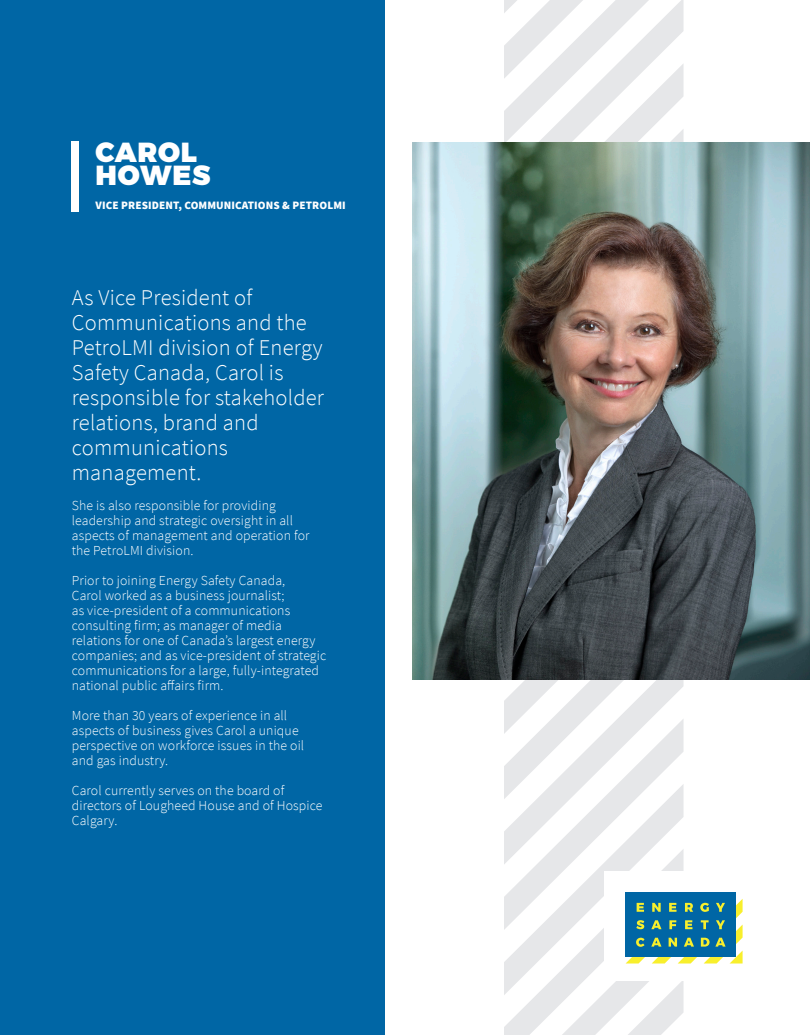
<style>
.page{position:relative;width:810px;height:1035px;background:#fff}
.page>*{position:absolute;margin:0;border:0;box-sizing:border-box;transform-origin:0 0}
.Name{font:900 27.5px "Montserrat";letter-spacing:.025em;color:#fff}
.Bio_Copy{font:300 22.5px/25px "Source Sans Pro";letter-spacing:.01em;color:#fff}
.Bio_Copy-2{font:300 13.75px/15px "Source Sans Pro";letter-spacing:.01em;color:#fff}
.t1{font:900 11.25px "Source Sans Pro";letter-spacing:.01em;color:#fff}
</style>
<div class="page">
<svg style="left:504px;top:0;width:180px;height:143px;fill:#ededef"></svg>
<svg style="left:504px;top:802px;width:180px;height:47px;fill:#e6e7e9"></svg>
<svg style="left:504px;top:736px;width:180px;height:66px;fill:#ededef"></svg>
<svg style="left:504px;top:679px;width:180px;height:57px;fill:#e7e8ea"></svg>
<svg style="left:504px;top:849px;width:180px;height:186px;fill:#ececee"></svg>
<div style="left:0;top:0;width:385px;height:1035px;background:#0066a5"></div>
<div style="left:605px;top:871px;width:108px;height:110px;background:#fff"></div>
<svg style="left:626px;top:957px;width:19px;height:7px"></svg>
<div style="left:626px;top:893px;width:110px;height:64px;background:#0066a5"></div>
<svg style="left:651px;top:899px;width:92px;height:65px"></svg>
<svg style="left:637px;top:903px;width:7px;height:9px"></svg>
<svg style="left:636px;top:920px;width:8px;height:9px"></svg>
<svg style="left:636px;top:938px;width:9px;height:9px"></svg>
<img style="left:413px;top:143px;width:397px;height:536px">
<div style="left:72px;top:141px;width:7px;height:71px;background:#fff"></div>
<p class="Name" style="left:96px;top:129px;width:103px">CAROL</p>
<p class="Name" style="left:96px;top:153px;width:116px">HOWES</p>
<p class="t1" style="left:96px;top:198px;width:252px">VICE PRESIDENT, COMMUNICATIONS &amp; PETROLMI</p>
<p class="Bio_Copy" style="left:72px;top:285px;width:254px">As Vice President of<br>Communications and the<br>PetroLMI division of Energy<br>Safety Canada, Carol is responsible for stakeholder relations, brand and communications management.</p>
<p class="Bio_Copy-2" style="left:72px;top:498px;width:239px">She is also responsible for providing leadership and strategic oversight in all aspects of management and operation for the PetroLMI division.</p>
<p class="Bio_Copy-2" style="left:72px;top:573px;width:256px">Prior to joining Energy Safety Canada,<br>Carol worked as a business journalist;<br>as vice-president of a communications consulting firm; as manager of media relations for one of Canada’s largest energy companies; and as vice-president of strategic communications for a large, fully-integrated national public affairs firm.</p>
<p class="Bio_Copy-2" style="left:72px;top:708px;width:234px">More than 30 years of experience in all aspects of business gives Carol a unique perspective on workforce issues in the oil and gas industry.</p>
<p class="Bio_Copy-2" style="left:72px;top:783px;width:252px">Carol currently serves on the board of directors of Lougheed House and of Hospice<br>Calgary.</p>
</div>
